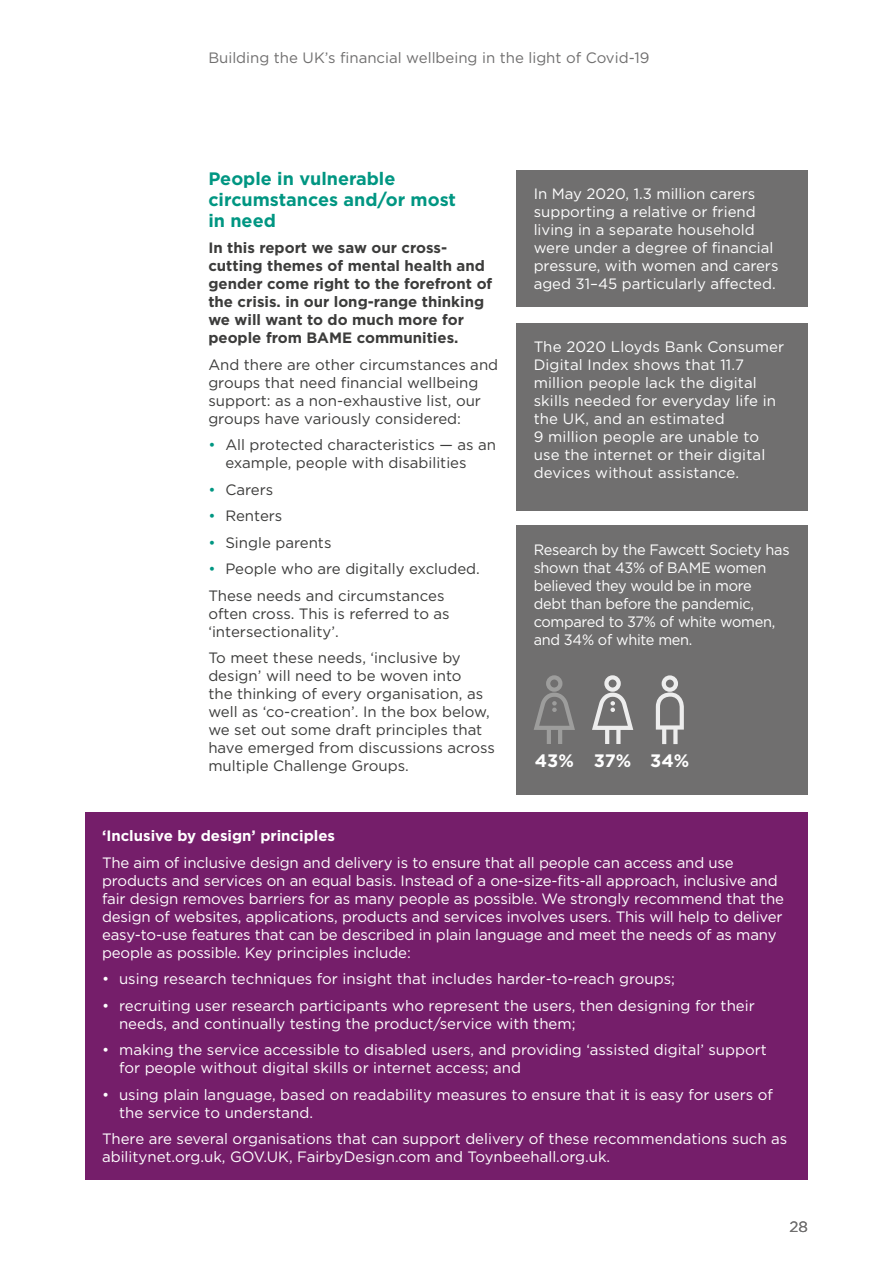
<style>
.page{position:relative;width:893px;height:1263px;background:#fff}
.page>*{position:absolute;margin:0;border:0;box-sizing:border-box;transform-origin:0 0}
.t1{font:700 18px/21px "Gotham";color:#009682}
.t2{font:700 18px "Gotham";color:#fff}
.t3{font:15px/18px "Gotham";color:#fff}
.t4{font:15px/18px "Gotham";color:#3c3c3b}
.t5{font:700 15px/18px "Gotham";color:#3c3c3b}
.t6{font:15px/18px "Gotham";letter-spacing:-.02em;color:#fff}
.t7{font:15px "Gotham";color:#706f6f}
.t8{font:700 15px "Gotham";color:#fff}
.s1{color:#009682}
</style>
<div class="page">
<div style="left:517px;top:323px;width:291px;height:187px;background:#706f6f"></div>
<div style="left:517px;top:526px;width:291px;height:269px;background:#706f6f"></div>
<svg style="left:534px;top:675px;width:41px;height:69px"></svg>
<svg style="left:592px;top:675px;width:41px;height:69px"></svg>
<svg style="left:656px;top:675px;width:28px;height:70px"></svg>
<div style="left:517px;top:170px;width:291px;height:136px;background:#706f6f"></div>
<div style="left:85px;top:812px;width:723px;height:367px;background:#751e6a"></div>
<p class="t7" style="left:208px;top:48px;width:443px">Building the UK’s financial wellbeing in the light of Covid-19</p>
<p class="t1" style="left:208px;top:167px;width:249px">People in vulnerable circumstances and/or most in need</p>
<p class="t5" style="left:208px;top:239px;width:285px">In this report we saw our cross&shy;cutting themes of mental health and gender come right to the forefront of the crisis. in our long-range thinking we will want to do much more for people from BAME communities.</p>
<p class="t4" style="left:208px;top:355px;width:291px">And there are other circumstances and groups that need financial wellbeing support: as a non-exhaustive list, our groups have variously considered:</p>
<p class="t4" style="left:225px;top:435px;width:272px;text-indent:-17px"><span class="s1">•</span> All protected characteristics — as an example, people with disabilities</p>
<p class="t4" style="left:208px;top:480px;width:66px"><span class="s1">•</span> Carers</p>
<p class="t4" style="left:208px;top:506px;width:76px"><span class="s1">•</span> Renters</p>
<p class="t4" style="left:208px;top:533px;width:125px"><span class="s1">•</span> Single parents</p>
<p class="t4" style="left:208px;top:555px;width:273px;line-height:26.5px"><span class="s1">•</span> People who are digitally excluded.<br>These needs and circumstances</p>
<p class="t4" style="left:208px;top:604px;width:243px">often cross. This is referred to as ‘intersectionality’.</p>
<p class="t4" style="left:208px;top:648px;width:288px">To meet these needs, ‘inclusive by design’ will need to be woven into<br>the thinking of every organisation, as well as ‘co-creation’. In the box below, we set out some draft principles that have emerged from discussions across multiple Challenge Groups.</p>
<p class="t3" style="left:534px;top:184px;width:246px">In May 2020, 1.3 million carers supporting a relative or friend living in a separate household were under a degree of financial pressure, with women and carers aged 31–45 particularly affected.</p>
<p class="t3" style="left:534px;top:337px;width:252px">The 2020 Lloyds Bank Consumer<br>Digital Index shows that 11.7 million people lack the digital skills needed for everyday life in the UK, and an estimated<br>9 million people are unable to use the internet or their digital devices without assistance.</p>
<p class="t6" style="left:534px;top:540px;width:257px">Research by the Fawcett Society has shown that 43% of BAME women believed they would be in more<br>debt than before the pandemic, compared to 37% of white women, and 34% of white men.</p>
<p class="t2" style="left:535px;top:748px;width:156px">43% 37% 34%</p>
<p class="t8" style="left:102px;top:826px;width:235px">‘Inclusive by design’ principles</p>
<p class="t3" style="left:102px;top:853px;width:683px">The aim of inclusive design and delivery is to ensure that all people can access and use products and services on an equal basis. Instead of a one-size-fits-all approach, inclusive and fair design removes barriers for as many people as possible. We strongly recommend that the design of websites, applications, products and services involves users. This will help to deliver easy-to-use features that can be described in plain language and meet the needs of as many people as possible. Key principles include:</p>
<p class="t3" style="left:102px;top:969px;width:574px">• using research techniques for insight that includes harder-to-reach groups;</p>
<p class="t3" style="left:119px;top:996px;width:637px;text-indent:-17px">• recruiting user research participants who represent the users, then designing for their needs, and continually testing the product/service with them;</p>
<p class="t3" style="left:119px;top:1040px;width:649px;text-indent:-17px">• making the service accessible to disabled users, and providing ‘assisted digital’ support for people without digital skills or internet access; and</p>
<p class="t3" style="left:119px;top:1085px;width:655px;text-indent:-17px">• using plain language, based on readability measures to ensure that it is easy for users of the service to understand.</p>
<p class="t3" style="left:102px;top:1129px;width:687px">There are several organisations that can support delivery of these recommendations such as abilitynet.org.uk, GOV.UK, FairbyDesign.com and Toynbeehall.org.uk.</p>
<p class="t7" style="left:789px;top:1217px;width:20px">28</p>
</div>
